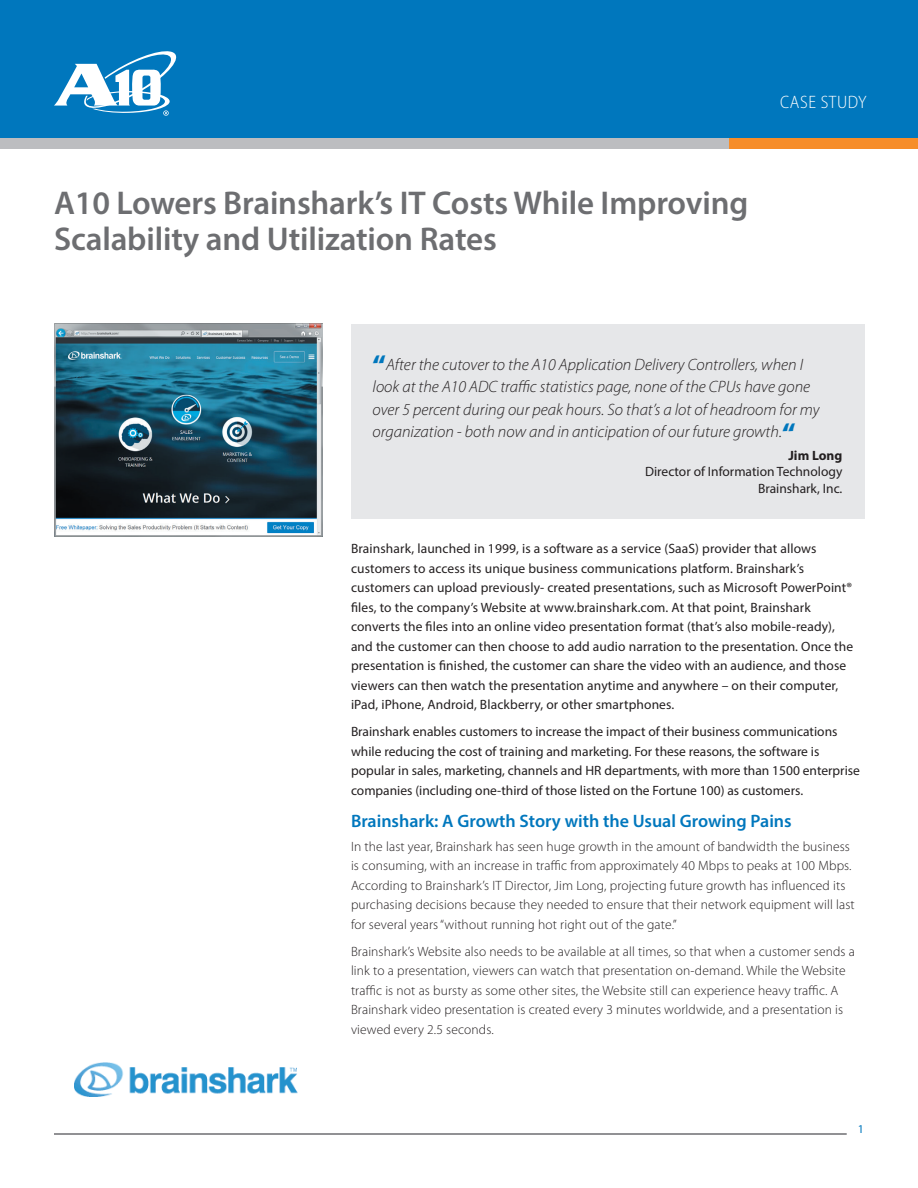
<style>
.page{position:relative;width:918px;height:1188px;background:#fff}
.page>*{position:absolute;margin:0;border:0;box-sizing:border-box;transform-origin:0 0}
.t1{font:600 33px/36px "Myriad Pro";letter-spacing:-.005em;color:#6d6e71}
.t2{font:600 18px "Myriad Pro";color:#0077bd}
.t3{font:300 semi-condensed 18px "Myriad Pro";letter-spacing:.03em;color:#fff}
.t4{font:italic 300 16.5px/22.5px "Myriad Pro";color:#231f20}
.t5{font:13.5px/19.5px "Myriad Pro";letter-spacing:.01em;color:#231f20}
.t6{font:300 13.5px/19.5px "Myriad Pro";letter-spacing:.01em;color:#231f20}
.t7{font:700 13.5px "Myriad Pro";color:#231f20}
.t8{font:12px "Myriad Pro";color:#0077bd}
.s1{font-weight:900;font-style:normal;font-size:27px;color:#0077bd}
</style>
<div class="page">
<div style="left:0;top:0;width:918px;height:148px;background:#0077bd"></div>
<svg style="left:54px;top:51px;width:123px;height:65px"></svg>
<hr style="left:54px;top:1133px;width:793px;height:2px;background:#6d6e71">
<div style="left:0;top:138px;width:918px;height:10px;background:#bcbdc0"></div>
<div style="left:729px;top:138px;width:189px;height:10px;background:#f68d29"></div>
<div style="left:351px;top:324px;width:513px;height:194px;background:#e6e7e9"></div>
<img style="left:74px;top:1062px;width:224px;height:35px">
<img style="left:54px;top:324px;width:269px;height:212px">
<h1 class="t1" style="left:54px;top:187px;width:696px">A10 Lowers Brainshark’s IT Costs While Improving<br>Scalability and Utilization Rates</h1>
<h2 class="t3" style="left:780px;top:91px;width:88px">CASE STUDY</h2>
<p class="t4" style="left:373px;top:354px;width:449px"><span class="s1">“</span>After the cutover to the A10 Application Delivery Controllers, when I look at the A10 ADC traffic statistics page, none of the CPUs have gone over 5 percent during our peak hours. So that’s a lot of headroom for my organization - both now and in anticipation of our future growth.<span class="s1">“</span></p>
<p class="t7" style="left:788px;top:450px;width:55px">Jim Long</p>
<p class="t5" style="left:645px;top:465px;width:199px;line-height:16.5px;text-align:right">Director of Information Technology<br>Brainshark, Inc.</p>
<p class="t5" style="left:351px;top:540px;width:504px">Brainshark, launched in 1999, is a software as a service (SaaS) provider that allows customers to access its unique business communications platform. Brainshark’s customers can upload previously- created presentations, such as Microsoft PowerPoint® files, to the company’s Website at www.brainshark.com. At that point, Brainshark converts the files into an online video presentation format (that’s also mobile-ready), and the customer can then choose to add audio narration to the presentation. Once the presentation is finished, the customer can share the video with an audience, and those viewers can then watch the presentation anytime and anywhere – on their computer, iPad, iPhone, Android, Blackberry, or other smartphones.</p>
<p class="t5" style="left:351px;top:723px;width:511px">Brainshark enables customers to increase the impact of their business communications while reducing the cost of training and marketing. For these reasons, the software is popular in sales, marketing, channels and HR departments, with more than 1500 enterprise companies (including one-third of those listed on the Fortune 100) as customers.</p>
<h2 class="t2" style="left:351px;top:814px;width:442px">Brainshark: A Growth Story with the Usual Growing Pains</h2>
<p class="t6" style="left:351px;top:837px;width:505px">In the last year, Brainshark has seen huge growth in the amount of bandwidth the business is consuming, with an increase in traffic from approximately 40 Mbps to peaks at 100 Mbps.<br>According to Brainshark’s IT Director, Jim Long, projecting future growth has influenced its purchasing decisions because they needed to ensure that their network equipment will last for several years “without running hot right out of the gate.”</p>
<p class="t6" style="left:351px;top:942px;width:506px">Brainshark’s Website also needs to be available at all times, so that when a customer sends a link to a presentation, viewers can watch that presentation on-demand. While the Website traffic is not as bursty as some other sites, the Website still can experience heavy traffic. A Brainshark video presentation is created every 3 minutes worldwide, and a presentation is viewed every 2.5 seconds.</p>
<p class="t8" style="left:858px;top:1124px;width:8px">1</p>
</div>
